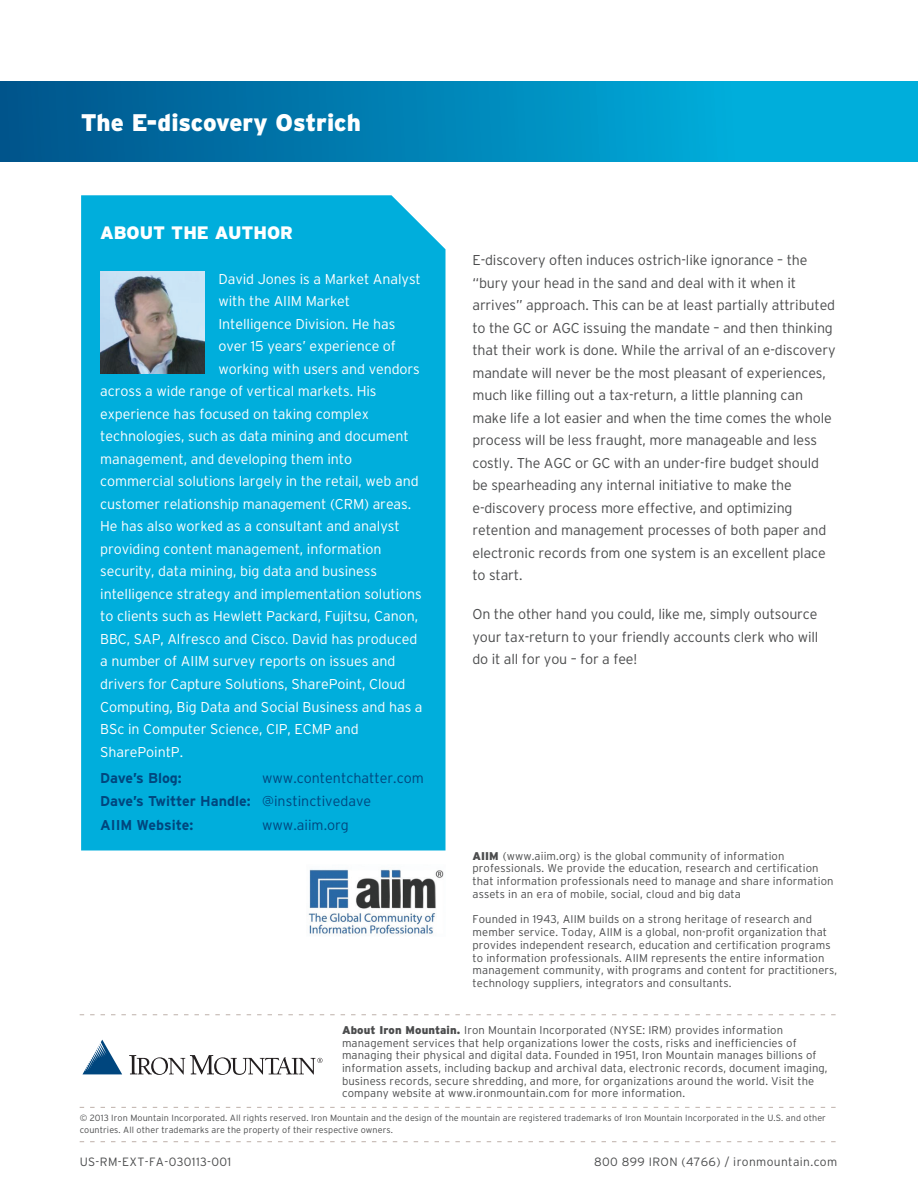
<style>
.page{position:relative;width:918px;height:1188px;background:#fff}
.page>*{position:absolute;margin:0;border:0;box-sizing:border-box;transform-origin:0 0}
.t1{font:900 24px "Interstate";color:#fff}
.t2{font:900 18px "Interstate";color:#fff}
.t3{font:300 14.25px/22.5px "Interstate";letter-spacing:-.01em;color:#4b4c4d}
.t4{font:300 14.25px "Interstate";letter-spacing:-.005em;color:#fff}
.t5{font:300 14.25px/23.4px "Interstate";color:#00467e}
.t6{font:700 14.25px "Interstate";letter-spacing:-.005em;color:#00467e}
.t7{font:300 12px "Interstate";letter-spacing:.03em;color:#4b4c4d}
.t8{font:300 11.25px/12.8px "Interstate";letter-spacing:.01em;color:#4b4c4d}
.t9{font:300 9px/12.8px "Interstate";letter-spacing:.01em;color:#4b4c4d}
.s1{font-weight:700}
.s2{font-weight:900}
</style>
<div class="page">
<div style="left:0;top:81px;width:918px;height:81px;background:linear-gradient(to right,#00558c,#00bbe7)"></div>
<svg style="left:80px;top:1141px;width:756px;height:1px"></svg>
<svg style="left:80px;top:1107px;width:756px;height:1px"></svg>
<svg style="left:83px;top:1040px;width:39px;height:34px"></svg>
<svg style="left:129px;top:1055px;width:194px;height:20px"></svg>
<div style="left:81px;top:195px;width:365px;height:655px;background:#00aedc"></div>
<img style="left:308px;top:869px;width:136px;height:66px">
<svg style="left:80px;top:1014px;width:756px;height:1px"></svg>
<img style="left:100px;top:271px;width:105px;height:103px">
<h1 class="t1" style="left:81px;top:109px;width:282px">The E-discovery Ostrich</h1>
<h2 class="t2" style="left:100px;top:222px;width:195px">About the author</h2>
<p class="t4" style="left:218px;top:271px;width:204px">David Jones is a Market Analyst</p>
<p class="t4" style="left:218px;top:293px;width:133px">with the AIIM Market</p>
<p class="t4" style="left:218px;top:316px;width:178px">Intelligence Division. He has</p>
<p class="t4" style="left:218px;top:338px;width:179px">over 15 years’ experience of</p>
<p class="t4" style="left:218px;top:361px;width:203px">working with users and vendors</p>
<p class="t4" style="left:100px;top:383px;width:278px">across a wide range of vertical markets. His</p>
<p class="t4" style="left:100px;top:406px;width:270px">experience has focused on taking complex</p>
<p class="t4" style="left:100px;top:428px;width:310px">technologies, such as data mining and document</p>
<p class="t4" style="left:100px;top:451px;width:254px">management, and developing them into</p>
<p class="t4" style="left:100px;top:473px;width:320px">commercial solutions largely in the retail, web and</p>
<p class="t4" style="left:100px;top:496px;width:313px">customer relationship management (CRM) areas.</p>
<p class="t4" style="left:100px;top:518px;width:301px">He has also worked as a consultant and analyst</p>
<p class="t4" style="left:100px;top:541px;width:283px">providing content management, information</p>
<p class="t4" style="left:100px;top:563px;width:278px">security, data mining, big data and business</p>
<p class="t4" style="left:100px;top:586px;width:323px">intelligence strategy and implementation solutions</p>
<p class="t4" style="left:100px;top:608px;width:320px">to clients such as Hewlett Packard, Fujitsu, Canon,</p>
<p class="t4" style="left:100px;top:631px;width:319px">BBC, SAP, Alfresco and Cisco. David has produced</p>
<p class="t4" style="left:100px;top:653px;width:297px">a number of AIIM survey reports on issues and</p>
<p class="t4" style="left:100px;top:676px;width:307px">drivers for Capture Solutions, SharePoint, Cloud</p>
<p class="t4" style="left:100px;top:698px;width:324px">Computing, Big Data and Social Business and has a</p>
<p class="t4" style="left:100px;top:721px;width:260px">BSc in Computer Science, CIP, ECMP and</p>
<p class="t4" style="left:100px;top:743px;width:84px">SharePointP.</p>
<p class="t6" style="left:100px;top:770px;width:83px">Dave’s Blog:</p>
<p class="t5" style="left:100px;top:766px;width:325px;text-indent:162px">www.contentchatter.com<br><span class="s1">Dave’s Twitter Handle:</span> @instinctivedave<br><span class="s1">AIIM Website:</span></p>
<p class="t5" style="left:262px;top:813px;width:88px">www.aiim.org</p>
<p class="t3" style="left:472px;top:249px;width:365px">E-discovery often induces ostrich-like ignorance – the “bury your head in the sand and deal with it when it arrives” approach. This can be at least partially attributed to the GC or AGC issuing the mandate – and then thinking that their work is done. While the arrival of an e-discovery mandate will never be the most pleasant of experiences, much like filling out a tax-return, a little planning can make life a lot easier and when the time comes the whole process will be less fraught, more manageable and less costly. The AGC or GC with an under-fire budget should be spearheading any internal initiative to make the e-discovery process more effective, and optimizing retention and management processes of both paper and electronic records from one system is an excellent place to start.</p>
<p class="t3" style="left:472px;top:603px;width:348px;text-align:justify">On the other hand you could, like me, simply outsource your tax-return to your friendly accounts clerk who will do it all for you – for a fee!</p>
<p class="t8" style="left:473px;top:849px;width:363px"><span class="s2">AIIM</span> (www.aiim.org) is the global community of information professionals. We provide the education, research and certification that information professionals need to manage and share information assets in an era of mobile, social, cloud and big data</p>
<p class="t8" style="left:473px;top:913px;width:366px">Founded in 1943, AIIM builds on a strong heritage of research and member service. Today, AIIM is a global, non-profit organization that provides independent research, education and certification programs to information professionals. AIIM represents the entire information management community, with programs and content for practitioners, technology suppliers, integrators and consultants.</p>
<p class="t8" style="left:342px;top:1023px;width:487px"><span class="s2">About Iron Mountain.</span> Iron Mountain Incorporated (NYSE: IRM) provides information management services that help organizations lower the costs, risks and inefficiencies of managing their physical and digital data. Founded in 1951, Iron Mountain manages billions of information assets, including backup and archival data, electronic records, document imaging, business records, secure shredding, and more, for organizations around the world. Visit the company website at www.ironmountain.com for more information.</p>
<p class="t9" style="left:80px;top:1111px;width:748px">© 2013 Iron Mountain Incorporated. All rights reserved. Iron Mountain and the design of the mountain are registered trademarks of Iron Mountain Incorporated in the U.S. and other countries. All other trademarks are the property of their respective owners.</p>
<p class="t7" style="left:594px;top:1155px;width:245px">800 899 IRON (4766) / ironmountain.com</p>
<p class="t7" style="left:80px;top:1155px;width:153px">US-RM-EXT-FA-030113-001</p>
</div>
